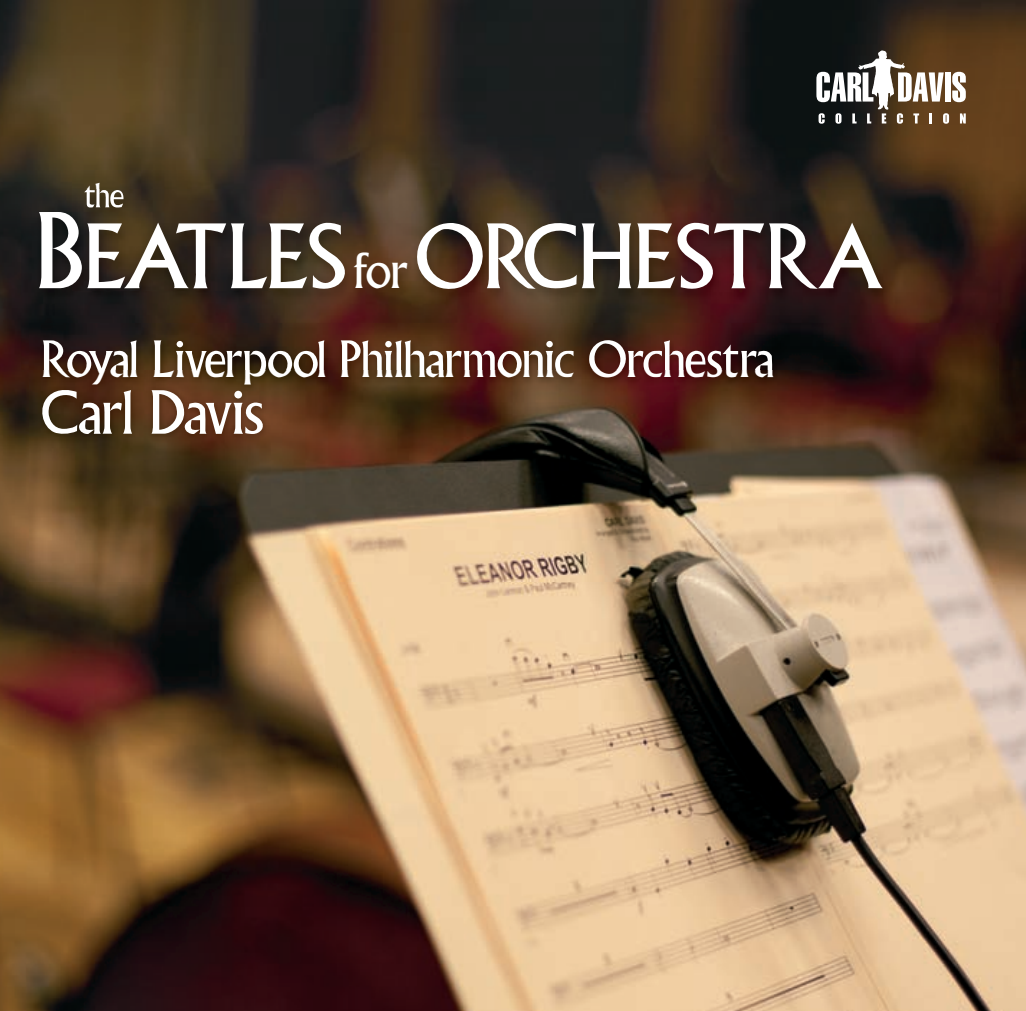
<style>
.page{position:relative;width:1026px;height:1011px;background:#fff}
.page>*{position:absolute;margin:0;border:0;box-sizing:border-box;transform-origin:0 0}
.t1{font:80.4px "Furioso";letter-spacing:-.015em;color:#fff}
.t2{font:54px "Furioso";color:#fff}
.t3{font:45px "Furioso";color:#fff}
.s1{font-size:94.5px}
.s2{font-size:44.1px}
</style>
<div class="page">
<img style="left:0;top:0;width:1026px;height:1011px">
<svg style="left:816px;top:50px;width:150px;height:74px"></svg>
<img style="left:29px;top:370px;width:969px;height:212px">
<img style="left:73px;top:170px;width:210px;height:20px">
<img style="left:21px;top:190px;width:1005px;height:180px">
<img style="left:43px;top:340px;width:223px;height:30px">
<img style="left:84px;top:190px;width:40px;height:18px">
<h1 class="t1" style="left:35px;top:206px;width:849px"><span class="s1">B</span>EATLES <span class="s2">for</span> ORCHESTRA</h1>
<p class="t3" style="left:41px;top:331px;width:734px">Royal Liverpool Philharmonic Orchestra</p>
<p class="t2" style="left:41px;top:379px;width:224px">Carl Davis</p>
</div>
